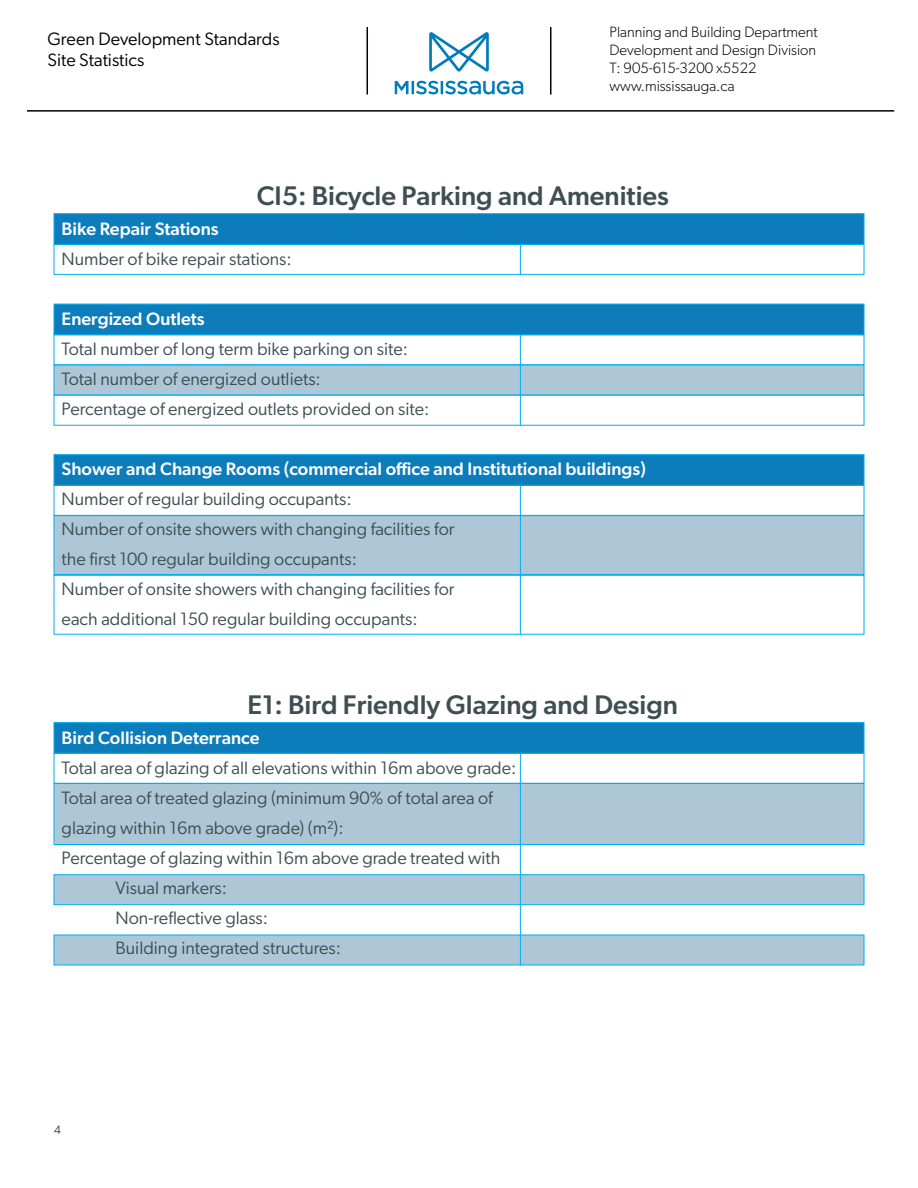
<style>
.page{position:relative;width:918px;height:1188px;background:#fff}
.page>*{position:absolute;margin:0;border:0;box-sizing:border-box;transform-origin:0 0}
.t1{font:500 27px "Gibson";color:#3e4e52}
.t2{font:18px/30px "Gibson";color:#3e4e52}
.t3{font:500 18px "Gibson";color:#fff}
.t4{font:18px/21.6px "Gibson";color:#000}
.t5{font:300 15px/18px "Gibson";color:#000}
.t6{font:300 12px "Gibson";color:#000}
</style>
<div class="page">
<div style="left:54px;top:334px;width:810px;height:31px;background:#fff;border:1px solid #00aeef"></div>
<div style="left:54px;top:244px;width:810px;height:31px;background:#fff;border:1px solid #00aeef"></div>
<div style="left:54px;top:365px;width:810px;height:30px;background:#aec7d7"></div>
<div style="left:54px;top:783px;width:810px;height:62px;background:#aec7d7;border:1px solid #00aeef"></div>
<div style="left:54px;top:515px;width:810px;height:60px;background:#aec7d7;border:1px solid #00aeef"></div>
<div style="left:54px;top:395px;width:810px;height:31px;background:#fff;border:1px solid #00aeef"></div>
<div style="left:54px;top:874px;width:810px;height:31px;background:#aec7d7;border:1px solid #00aeef"></div>
<div style="left:54px;top:935px;width:810px;height:30px;background:#aec7d7"></div>
<div style="left:54px;top:575px;width:810px;height:60px;background:#fff;border:1px solid #00aeef"></div>
<div style="left:54px;top:304px;width:810px;height:31px;background:#0d7cba;border:1px solid #00aeef"></div>
<div style="left:54px;top:722px;width:810px;height:32px;background:#0d7cba;border:1px solid #00aeef"></div>
<div style="left:54px;top:454px;width:810px;height:32px;background:#0d7cba;border:1px solid #00aeef"></div>
<div style="left:54px;top:213px;width:810px;height:32px;background:#0d7cba;border:1px solid #00aeef"></div>
<hr style="left:520px;top:754px;width:1px;height:211px;background:#00aeef">
<hr style="left:520px;top:485px;width:1px;height:150px;background:#00aeef">
<hr style="left:520px;top:334px;width:1px;height:92px;background:#00aeef">
<hr style="left:520px;top:244px;width:1px;height:31px;background:#00aeef">
<hr style="left:27px;top:110px;width:867px;height:2px;background:#000">
<hr style="left:550px;top:27px;width:1px;height:67px;background:#000">
<hr style="left:367px;top:27px;width:1px;height:67px;background:#000">
<svg style="left:395px;top:81px;width:128px;height:13px"></svg>
<svg style="left:429px;top:32px;width:60px;height:40px"></svg>
<p class="t4" style="left:48px;top:27px;width:234px">Green Development Standards<br>Site Statistics</p>
<p class="t5" style="left:609px;top:23px;width:210px">Planning and Building Department<br>Development and Design Division<br>T: 905-615-3200 x5522 www.mississauga.ca</p>
<h1 class="t1" style="left:257px;top:180px;width:414px">CI5: Bicycle Parking and Amenities</h1>
<p class="t3" style="left:62px;top:218px;width:159px">Bike Repair Stations</p>
<p class="t2" style="left:62px;top:244px;width:232px">Number of bike repair stations:</p>
<p class="t3" style="left:62px;top:308px;width:145px">Energized Outlets</p>
<p class="t2" style="left:62px;top:334px;width:369px">Total number of long term bike parking on site:<br>Total number of energized outliets:<br>Percentage of energized outlets provided on site:</p>
<p class="t3" style="left:62px;top:458px;width:586px">Shower and Change Rooms (commercial office and Institutional buildings)</p>
<p class="t2" style="left:62px;top:484px;width:394px">Number of regular building occupants:<br>Number of onsite showers with changing facilities for the first 100 regular building occupants:<br>Number of onsite showers with changing facilities for each additional 150 regular building occupants:</p>
<h1 class="t1" style="left:247px;top:688px;width:432px">E1: Bird Friendly Glazing and Design</h1>
<p class="t3" style="left:62px;top:727px;width:200px">Bird Collision Deterrance</p>
<p class="t2" style="left:62px;top:753px;width:456px">Total area of glazing of all elevations within 16m above grade:</p>
<p class="t2" style="left:62px;top:783px;width:433px">Total area of treated glazing (minimum 90% of total area of</p>
<p class="t2" style="left:62px;top:813px;width:284px">glazing within 16m above grade) (m²):</p>
<p class="t2" style="left:62px;top:843px;width:440px">Percentage of glazing within 16m above grade treated with</p>
<p class="t2" style="left:116px;top:873px;width:113px">Visual markers:</p>
<p class="t2" style="left:116px;top:903px;width:154px">Non-reflective glass:</p>
<p class="t2" style="left:116px;top:933px;width:227px">Building integrated structures:</p>
<p class="t6" style="left:54px;top:1123px;width:8px">4</p>
</div>
